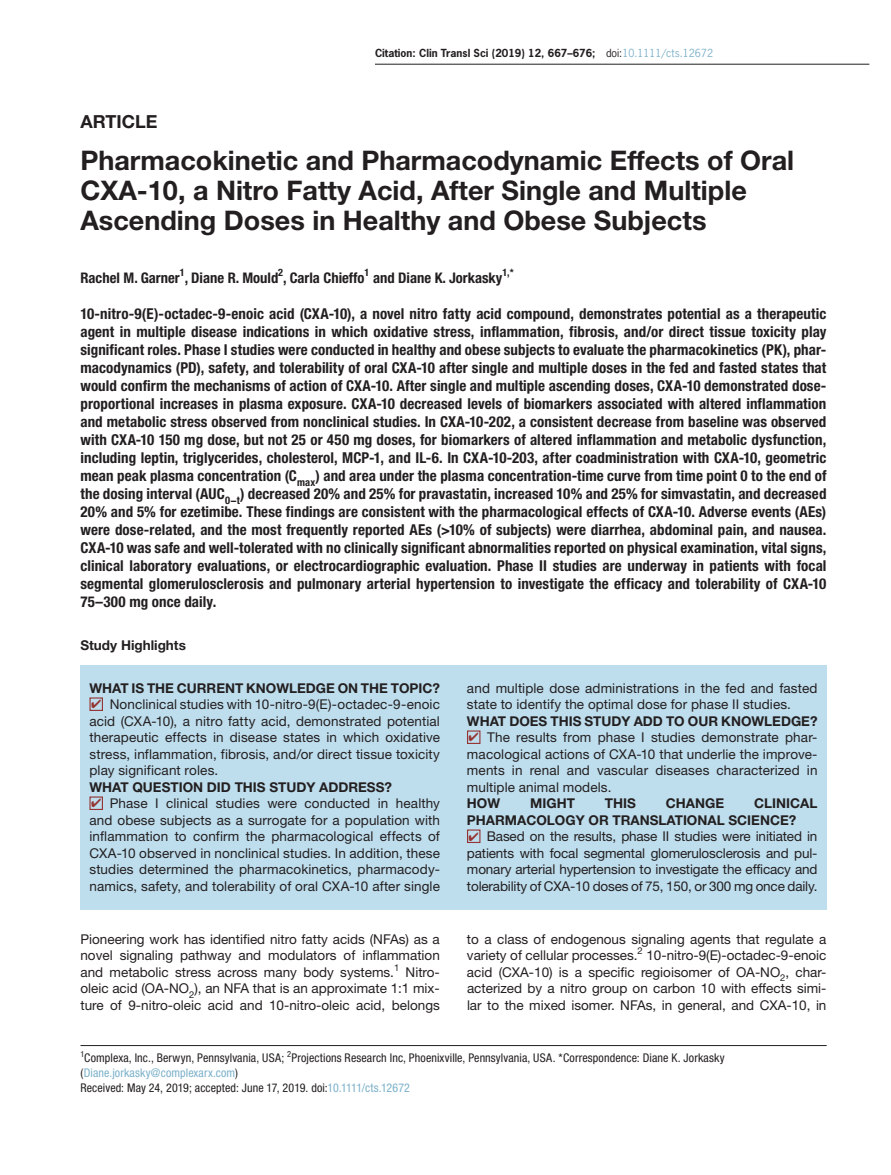
<style>
.page{position:relative;width:891px;height:1175px;background:#fff}
.page>*{position:absolute;margin:0;border:0;box-sizing:border-box;transform-origin:0 0}
.t1{font:700 27px/30px "Helvetica Neue LT Std";color:#231f20}
.t2{font:700 18px "Helvetica Neue LT Std";color:#231f20}
.t3{font:700 condensed 15px/18px "Helvetica Neue LT Std";letter-spacing:.005em;color:#231f20;text-align:justify}
.t4{font:700 condensed 14.7px "Helvetica Neue LT Std";color:#231f20}
.t5{font:13.5px/16.5px "Helvetica Neue LT Std";color:#231f20;text-align:justify}
.t6{font:700 13.5px/16.5px "Helvetica Neue LT Std";color:#231f20}
.t7{font:condensed 12px/15px "Helvetica Neue LT Std";letter-spacing:.01em;color:#231f20}
.t8{font:700 10.5px "News Gothic Std";color:#231f20}
.s1{font-weight:400}
.s2{font-weight:400;color:#7cb1ca}
.s3{color:#943433}
.s4{color:#7cb1ca}
</style>
<div class="page">
<hr style="left:375px;top:64px;width:494px;height:1px;background:#231f20">
<hr style="left:80px;top:1045px;width:747px;height:1px;background:#231f20">
<div style="left:80px;top:622px;width:747px;height:287px;background:#bedded"></div>
<div style="left:68px;top:619px;width:771px;height:45px;background:#fff"></div>
<div style="left:89px;top:697px;width:14px;height:14px;border:1px solid #943433"></div>
<div style="left:89px;top:796px;width:14px;height:14px;border:1px solid #943433"></div>
<div style="left:467px;top:730px;width:13px;height:14px;border:1px solid #943433"></div>
<div style="left:467px;top:829px;width:13px;height:14px;border:1px solid #943433"></div>
<p class="t8" style="left:375px;top:46px;width:340px">Citation: Clin Transl Sci (2019) 12, 667–676; <span class="s1">doi:</span><span class="s2">10.1111/cts.12672</span></p>
<p class="t2" style="left:80px;top:111px;width:78px">ARTICLE</p>
<h1 class="t1" style="left:80px;top:145px;width:715px">Pharmacokinetic and Pharmacodynamic Effects of Oral<br>CXA-10, a Nitro Fatty Acid, After Single and Multiple<br>Ascending Doses in Healthy and Obese Subjects</h1>
<p class="t4" style="left:80px;top:269px;width:435px">Rachel M. Garner<sup>1</sup>, Diane R. Mould<sup>2</sup>, Carla Chieffo<sup>1</sup> and Diane K. Jorkasky<sup>1,*</sup></p>
<p class="t3" style="left:80px;top:304px;width:748px">10-nitro-9(E)-octadec-9-enoic acid (CXA-10), a novel nitro fatty acid compound, demonstrates potential as a therapeutic agent in multiple disease indications in which oxidative stress, inflammation, fibrosis, and/or direct tissue toxicity play significant roles. Phase I studies were conducted in healthy and obese subjects to evaluate the pharmacokinetics (PK), phar&shy;macodynamics (PD), safety, and tolerability of oral CXA-10 after single and multiple doses in the fed and fasted states that would confirm the mechanisms of action of CXA-10. After single and multiple ascending doses, CXA-10 demonstrated dose&shy;proportional increases in plasma exposure. CXA-10 decreased levels of biomarkers associated with altered inflammation and metabolic stress observed from nonclinical studies. In CXA-10-202, a consistent decrease from baseline was observed with CXA-10 150 mg dose, but not 25 or 450 mg doses, for biomarkers of altered inflammation and metabolic dysfunction, including leptin, triglycerides, cholesterol, MCP-1, and IL-6. In CXA-10-203, after coadministration with CXA-10, geometric mean peak plasma concentration (C<sub>max</sub>) and area under the plasma concentration-time curve from time point 0 to the end of the dosing interval (AUC<sub>0−t</sub>) decreased 20% and 25% for pravastatin, increased 10% and 25% for simvastatin, and decreased 20% and 5% for ezetimibe. These findings are consistent with the pharmacological effects of CXA-10. Adverse events (AEs) were dose-related, and the most frequently reported AEs (&gt;10% of subjects) were diarrhea, abdominal pain, and nausea.<br>CXA-10 was safe and well-tolerated with no clinically significant abnormalities reported on physical examination, vital signs, clinical laboratory evaluations, or electrocardiographic evaluation. Phase II studies are underway in patients with focal segmental glomerulosclerosis and pulmonary arterial hypertension to investigate the efficacy and tolerability of CXA-10<br>75–300 mg once daily.</p>
<p class="t6" style="left:80px;top:636px;width:107px">Study Highlights</p>
<p class="t6" style="left:89px;top:679px;width:352px">WHAT IS THE CURRENT KNOWLEDGE ON THE TOPIC?</p>
<p class="t5" style="left:89px;top:696px;width:352px"><span class="s3">✔</span> Nonclinical studies with 10-nitro-9(E)-octadec-9-enoic acid (CXA-10), a nitro fatty acid, demonstrated potential therapeutic effects in disease states in which oxidative stress, inflammation, fibrosis, and/or direct tissue toxicity play significant roles.</p>
<p class="t6" style="left:89px;top:778px;width:304px">WHAT QUESTION DID THIS STUDY ADDRESS?</p>
<p class="t5" style="left:89px;top:795px;width:352px"><span class="s3">✔</span> Phase I clinical studies were conducted in healthy and obese subjects as a surrogate for a population with inflammation to confirm the pharmacological effects of CXA-10 observed in nonclinical studies. In addition, these studies determined the pharmacokinetics, pharmacody&shy;namics, safety, and tolerability of oral CXA-10 after single</p>
<p class="t5" style="left:80px;top:930px;width:361px">Pioneering work has identified nitro fatty acids (NFAs) as a novel signaling pathway and modulators of inflammation and metabolic stress across many body systems.<sup>1</sup></p>
<p class="t5" style="left:80px;top:963px;width:361px;text-indent:325px">Nitro&shy;oleic acid (OA-NO<sub>2</sub>), an NFA that is an approximate 1:1 mix&shy;ture of 9-nitro-oleic acid and 10-nitro-oleic acid, belongs</p>
<p class="t5" style="left:467px;top:679px;width:352px">and multiple dose administrations in the fed and fasted state to identify the optimal dose for phase II studies.</p>
<p class="t6" style="left:467px;top:712px;width:352px">WHAT DOES THIS STUDY ADD TO OUR KNOWLEDGE?</p>
<p class="t5" style="left:467px;top:729px;width:352px"><span class="s3">✔</span> The results from phase I studies demonstrate phar&shy;macological actions of CXA-10 that underlie the improve&shy;ments in renal and vascular diseases characterized in multiple animal models.</p>
<p class="t6" style="left:467px;top:794px;width:35px">HOW</p>
<p class="t6" style="left:530px;top:794px;width:46px">MIGHT</p>
<p class="t6" style="left:605px;top:794px;width:32px">THIS</p>
<p class="t6" style="left:666px;top:794px;width:60px">CHANGE</p>
<p class="t6" style="left:467px;top:794px;width:352px;text-indent:287px">CLINICAL<br>PHARMACOLOGY OR TRANSLATIONAL SCIENCE?</p>
<p class="t5" style="left:467px;top:828px;width:352px"><span class="s3">✔</span> Based on the results, phase II studies were initiated in patients with focal segmental glomerulosclerosis and pul&shy;monary arterial hypertension to investigate the efficacy and tolerability of CXA-10 doses of 75, 150, or 300 mg once daily.</p>
<p class="t5" style="left:467px;top:930px;width:361px">to a class of endogenous signaling agents that regulate a variety of cellular processes.<sup>2</sup> 10-nitro-9(E)-octadec-9-enoic acid (CXA-10) is a specific regioisomer of OA-NO<sub>2</sub>, char&shy;acterized by a nitro group on carbon 10 with effects simi&shy;lar to the mixed isomer. NFAs, in general, and CXA-10, in</p>
<p class="t7" style="left:80px;top:1050px;width:646px"><sup>1</sup>Complexa, Inc., Berwyn, Pennsylvania, USA; <sup>2</sup>Projections Research Inc, Phoenixville, Pennsylvania, USA. *Correspondence: Diane K. Jorkasky (<span class="s4">Diane.jorkasky@complexarx.com</span>)<br>Received: May 24, 2019; accepted: June 17, 2019. doi:<span class="s4">10.1111/cts.12672</span></p>
</div>
